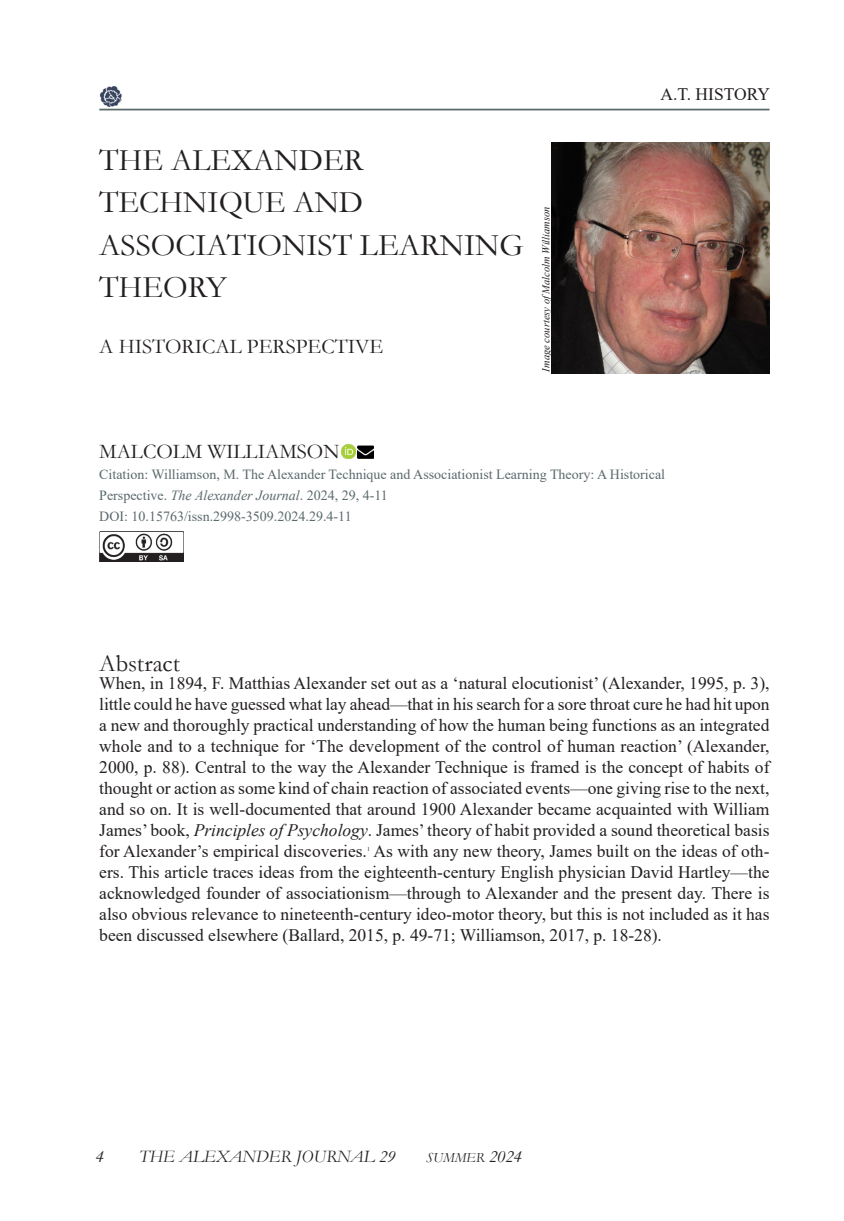
<style>
.page{position:relative;width:844px;height:1221px;background:#fff}
.page>*{position:absolute;margin:0;border:0;box-sizing:border-box;transform-origin:0 0}
.AT_Main_Heading_CAPS_18{font:31.5px/42px "Garamond";color:#231f20}
.AT_Heading_title_long_G14_14{font:24.5px "Garamond";color:#231f20}
.AT_Auth_CAPS_12_12{font:21px "Garamond";color:#231f20}
.AT_Body{font:17.5px/21px "Times New Roman";color:#231f20;text-align:justify}
.t1{font:italic 17.5px "Garamond";color:#231f20}
.AT_BQuot_ref{font:14px/21px "Times New Roman";color:#5b696c}
.t2{font:italic 14px "Garamond";color:#231f20}
.body_text{font:italic 10.5px "Times New Roman";color:#231f20}
.AT_Body-2{font:5.77px "Times New Roman";color:#231f20}
.s1{font-style:italic}
.s2{font-size:17.5px}
</style>
<div class="page">
<img style="left:551px;top:143px;width:218px;height:231px">
<img style="left:341px;top:444px;width:32px;height:14px">
<hr style="left:99px;top:109px;width:670px;height:1px;background:#5b696c">
<img style="left:100px;top:86px;width:22px;height:21px">
<img style="left:99px;top:531px;width:85px;height:30px">
<p class="AT_Main_Heading_CAPS_18" style="left:99px;top:139px;width:426px">THE ALEXANDER<br>TECHNIQUE AND<br>ASSOCIATIONIST LEARNING<br>THEORY</p>
<p class="AT_Auth_CAPS_12_12" style="left:99px;top:332px;width:285px">A HISTORICAL PERSPECTIVE</p>
<p class="body_text" style="left:538px;top:371px;width:167px;rotate:-90deg">Image courtesy ofMalcolm Williamson</p>
<p class="AT_Body" style="left:660px;top:83px;width:111px">A.T. HISTORY</p>
<p class="AT_Auth_CAPS_12_12" style="left:99px;top:437px;width:242px">MALCOLM WILLIAMSON</p>
<p class="AT_BQuot_ref" style="left:99px;top:463px;width:567px">Citation: Williamson, M. The Alexander Technique and Associationist Learning Theory: A Historical<br>Perspective. <span class="s1">The Alexander Journal</span>. 2024, 29, 4-11</p>
<p class="AT_BQuot_ref" style="left:99px;top:505px;width:254px">DOI: 10.15763/issn.2998-3509.2024.29.4-11</p>
<p class="AT_Heading_title_long_G14_14" style="left:99px;top:647px;width:82px">Abstract</p>
<p class="AT_Body" style="left:99px;top:671px;width:671px">When, in 1894, F. Matthias Alexander set out as a ‘natural elocutionist’ (Alexander, 1995, p. 3), little could he have guessed what lay ahead—that in his search for a sore throat cure he had hit upon a new and thoroughly practical understanding of how the human being functions as an integrated whole and to a technique for ‘The development of the control of human reaction’ (Alexander, 2000, p. 88). Central to the way the Alexander Technique is framed is the concept of habits of thought or action as some kind of chain reaction of associated events—one giving rise to the next, and so on. It is well-documented that around 1900 Alexander became acquainted with William James’ book, <span class="s1">Principles of Psychology</span>. James’ theory of habit provided a sound theoretical basis for Alexander’s empirical discoveries. As with any new theory, James built on the ideas of oth-</p>
<p class="AT_Body-2" style="left:367px;top:845px;width:4px">1</p>
<p class="AT_Body" style="left:99px;top:860px;width:671px">ers. This article traces ideas from the eighteenth-century English physician David Hartley—the acknowledged founder of associationism—through to Alexander and the present day. There is also obvious relevance to nineteenth-century ideo-motor theory, but this is not included as it has been discussed elsewhere (Ballard, 2015, p. 49-71; Williamson, 2017, p. 18-28).</p>
<p class="t1" style="left:96px;top:1144px;width:10px">4</p>
<p class="t1" style="left:139px;top:1144px;width:258px">THE ALEXANDER JOURNAL 29</p>
<p class="t2" style="left:426px;top:1148px;width:97px">SUMMER <span class="s2">2024</span></p>
</div>
